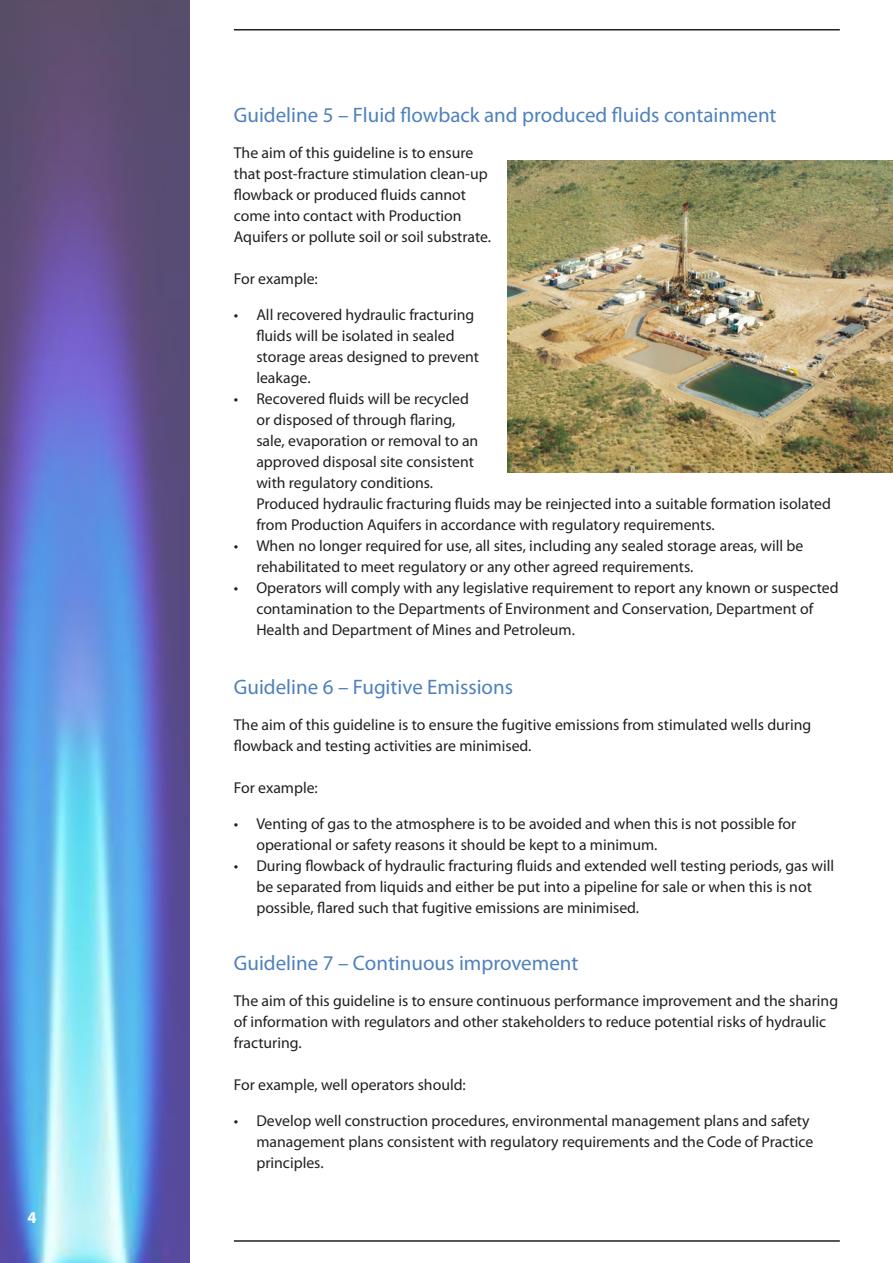
<style>
.page{position:relative;width:893px;height:1263px;background:#fff}
.page>*{position:absolute;margin:0;border:0;box-sizing:border-box;transform-origin:0 0}
.t1{font:21px "Myriad Pro";color:#4f81bd}
.t2{font:700 16.5px "Myriad Pro";color:#fff}
.t3{font:15.75px/21px "Myriad Pro";color:#231f20}
</style>
<div class="page">
<hr style="left:234px;top:29px;width:606px;height:2px;background:#231f20">
<hr style="left:234px;top:1240px;width:606px;height:2px;background:#231f20">
<img style="left:0;top:0;width:189px;height:1263px">
<img style="left:507px;top:161px;width:386px;height:311px">
<p class="t2" style="left:28px;top:1207px;width:11px">4</p>
<h1 class="t1" style="left:234px;top:102px;width:544px">Guideline 5 – Fluid flowback and produced fluids containment</h1>
<p class="t3" style="left:234px;top:142px;width:259px">The aim of this guideline is to ensure that post-fracture stimulation clean-up flowback or produced fluids cannot come into contact with Production Aquifers or pollute soil or soil substrate.</p>
<p class="t3" style="left:234px;top:268px;width:86px">For example:</p>
<p class="t3" style="left:256px;top:304px;width:224px;text-indent:-23px">• All recovered hydraulic fracturing fluids will be isolated in sealed storage areas designed to prevent leakage.</p>
<p class="t3" style="left:256px;top:388px;width:576px;text-indent:-23px">• Recovered fluids will be recycled<br>or disposed of through flaring,<br>sale, evaporation or removal to an<br>approved disposal site consistent<br>with regulatory conditions.<br>Produced hydraulic fracturing fluids may be reinjected into a suitable formation isolated from Production Aquifers in accordance with regulatory requirements.</p>
<p class="t3" style="left:256px;top:535px;width:548px;text-indent:-23px">• When no longer required for use, all sites, including any sealed storage areas, will be rehabilitated to meet regulatory or any other agreed requirements.</p>
<p class="t3" style="left:256px;top:577px;width:584px;text-indent:-23px">• Operators will comply with any legislative requirement to report any known or suspected contamination to the Departments of Environment and Conservation, Department of<br>Health and Department of Mines and Petroleum.</p>
<h1 class="t1" style="left:234px;top:674px;width:281px">Guideline 6 – Fugitive Emissions</h1>
<p class="t3" style="left:234px;top:714px;width:579px">The aim of this guideline is to ensure the fugitive emissions from stimulated wells during flowback and testing activities are minimised.</p>
<p class="t3" style="left:234px;top:777px;width:86px">For example:</p>
<p class="t3" style="left:256px;top:813px;width:541px;text-indent:-23px">• Venting of gas to the atmosphere is to be avoided and when this is not possible for operational or safety reasons it should be kept to a minimum.</p>
<p class="t3" style="left:256px;top:855px;width:579px;text-indent:-23px">• During flowback of hydraulic fracturing fluids and extended well testing periods, gas will be separated from liquids and either be put into a pipeline for sale or when this is not possible, flared such that fugitive emissions are minimised.</p>
<h1 class="t1" style="left:234px;top:950px;width:346px">Guideline 7 – Continuous improvement</h1>
<p class="t3" style="left:234px;top:990px;width:606px">The aim of this guideline is to ensure continuous performance improvement and the sharing of information with regulators and other stakeholders to reduce potential risks of hydraulic fracturing.</p>
<p class="t3" style="left:234px;top:1074px;width:234px">For example, well operators should:</p>
<p class="t3" style="left:256px;top:1110px;width:558px;text-indent:-23px">• Develop well construction procedures, environmental management plans and safety management plans consistent with regulatory requirements and the Code of Practice principles.</p>
</div>
